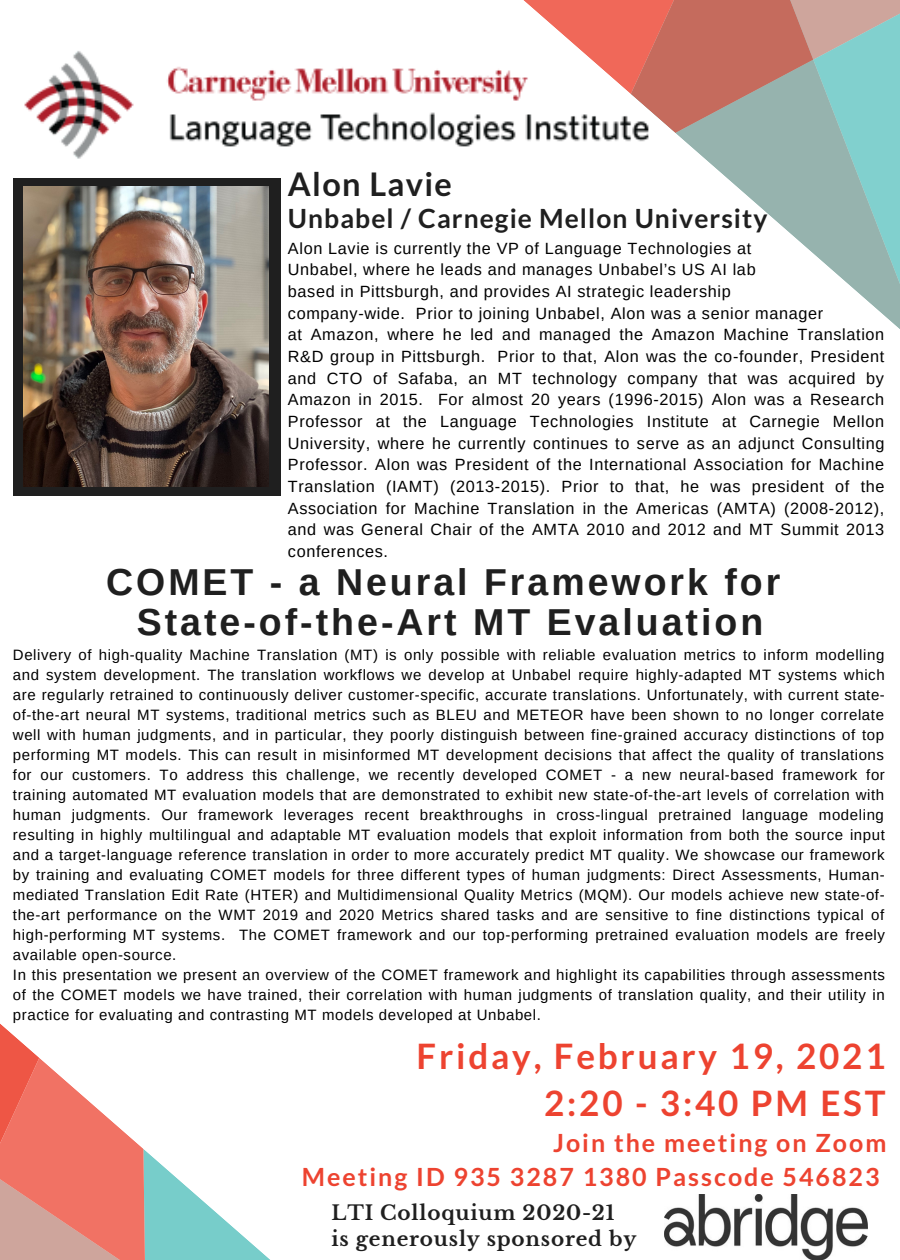
<style>
.page{position:relative;width:900px;height:1260px;background:#fff}
.page>*{position:absolute;margin:0;border:0;box-sizing:border-box;transform-origin:0 0}
.t1{font:700 37.5px "Arimo";letter-spacing:.08em;color:#1f1f1f}
.t2{font:700 35px "Lato";letter-spacing:.08em;color:#ed4330}
.t3{font:700 32.5px "Lato";letter-spacing:.04em;color:#1f1f1f}
.t4{font:700 26.5px "Lato";letter-spacing:.04em;color:#1f1f1f}
.t5{font:700 25px "Lato";letter-spacing:.08em;color:#ed4330}
.t6{font:700 20px "Libre Baskerville";letter-spacing:.04em;color:#1f1f1f}
.t7{font:16.25px/21.8px "Arimo";letter-spacing:.04em;color:#000;text-align:justify}
.t8{font:15px/20px "Arimo";letter-spacing:.04em;color:#000;text-align:justify}
</style>
<div class="page">
<svg style="left:724px;top:175px;width:32px;height:28px"></svg>
<svg style="left:756px;top:101px;width:144px;height:228px"></svg>
<svg style="left:657px;top:101px;width:221px;height:74px;background:#a3bab5"></svg>
<svg style="left:523px;top:0;width:377px;height:101px;background:#b98d83"></svg>
<svg style="left:0;top:1024px;width:270px;height:236px"></svg>
<img style="left:24px;top:17px;width:633px;height:174px">
<div style="left:13px;top:178px;width:267px;height:317px;background:#1f1f1f"></div>
<img style="left:665px;top:1195px;width:202px;height:65px">
<img style="left:23px;top:187px;width:246px;height:300px">
<p class="t3" style="left:288px;top:164px;width:166px">Alon Lavie</p>
<p class="t4" style="left:288px;top:202px;width:481px">Unbabel / Carnegie Mellon University</p>
<p class="t7" style="left:288px;top:237px;width:465px">Alon Lavie is currently the VP of Language Technologies at</p>
<p class="t7" style="left:288px;top:259px;width:469px">Unbabel, where he leads and manages Unbabel’s US AI lab</p>
<p class="t7" style="left:288px;top:280px;width:444px">based in Pittsburgh, and provides AI strategic leadership</p>
<p class="t7" style="left:288px;top:302px;width:537px">company-wide. Prior to joining Unbabel, Alon was a senior manager</p>
<p class="t7" style="left:288px;top:324px;width:598px">at Amazon, where he led and managed the Amazon Machine Translation R&amp;D group in Pittsburgh. Prior to that, Alon was the co-founder, President and CTO of Safaba, an MT technology company that was acquired by Amazon in 2015. For almost 20 years (1996-2015) Alon was a Research Professor at the Language Technologies Institute at Carnegie Mellon University, where he currently continues to serve as an adjunct Consulting Professor. Alon was President of the International Association for Machine Translation (IAMT) (2013-2015). Prior to that, he was president of the Association for Machine Translation in the Americas (AMTA) (2008-2012), and was General Chair of the AMTA 2010 and 2012 and MT Summit 2013 conferences.</p>
<p class="t1" style="left:106px;top:561px;width:676px">COMET - a Neural Framework for</p>
<p class="t1" style="left:137px;top:601px;width:628px">State-of-the-Art MT Evaluation</p>
<p class="t8" style="left:13px;top:645px;width:874px">Delivery of high-quality Machine Translation (MT) is only possible with reliable evaluation metrics to inform modelling and system development. The translation workflows we develop at Unbabel require highly-adapted MT systems which are regularly retrained to continuously deliver customer-specific, accurate translations. Unfortunately, with current state&shy;of-the-art neural MT systems, traditional metrics such as BLEU and METEOR have been shown to no longer correlate well with human judgments, and in particular, they poorly distinguish between fine-grained accuracy distinctions of top performing MT models. This can result in misinformed MT development decisions that affect the quality of translations for our customers. To address this challenge, we recently developed COMET - a new neural-based framework for training automated MT evaluation models that are demonstrated to exhibit new state-of-the-art levels of correlation with human judgments. Our framework leverages recent breakthroughs in cross-lingual pretrained language modeling resulting in highly multilingual and adaptable MT evaluation models that exploit information from both the source input and a target-language reference translation in order to more accurately predict MT quality. We showcase our framework by training and evaluating COMET models for three different types of human judgments: Direct Assessments, Human&shy;mediated Translation Edit Rate (HTER) and Multidimensional Quality Metrics (MQM). Our models achieve new state-of&shy;the-art performance on the WMT 2019 and 2020 Metrics shared tasks and are sensitive to fine distinctions typical of high-performing MT systems. The COMET framework and our top-performing pretrained evaluation models are freely available open-source.</p>
<p class="t8" style="left:13px;top:965px;width:874px">In this presentation we present an overview of the COMET framework and highlight its capabilities through assessments of the COMET models we have trained, their correlation with human judgments of translation quality, and their utility in practice for evaluating and contrasting MT models developed at Unbabel.</p>
<p class="t2" style="left:417px;top:1035px;width:471px">Friday, February 19, 2021</p>
<p class="t2" style="left:544px;top:1082px;width:343px">2:20 - 3:40 PM EST</p>
<p class="t5" style="left:553px;top:1128px;width:335px">Join the meeting on Zoom</p>
<p class="t5" style="left:302px;top:1161px;width:579px">Meeting ID 935 3287 1380 Passcode 546823</p>
<p class="t6" style="left:332px;top:1201px;width:284px">LTI Colloquium 2020-21</p>
<p class="t6" style="left:332px;top:1227px;width:306px">is generously sponsored by</p>
</div>
